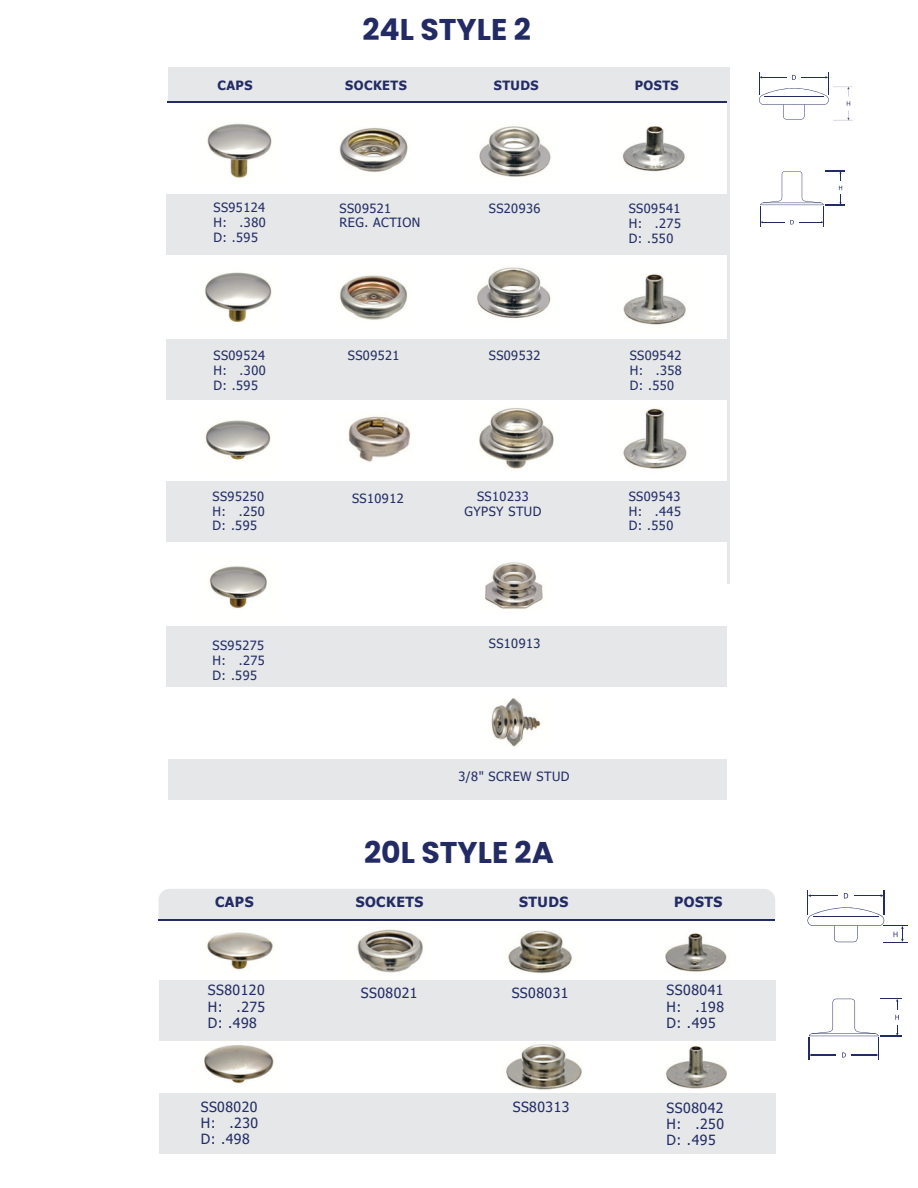
<style>
.page{position:relative;width:918px;height:1188px;background:#fff}
.page>*{position:absolute;margin:0;border:0;box-sizing:border-box;transform-origin:0 0}
.t1{font:700 30px "Poppins";color:#232b65}
.t2{font:13.95px/16.4px "Tahoma";letter-spacing:.035em;color:#222c65;text-align:justify}
.t3{font:700 13.95px "Tahoma";letter-spacing:.035em;color:#232b65}
.t4{font:12.75px/14.9px "Tahoma";letter-spacing:.035em;color:#222c65;text-align:justify}
.t5{font:700 12.75px "Tahoma";letter-spacing:.035em;color:#232b65}
</style>
<div class="page">
<div style="left:169px;top:68px;width:561px;height:515px;background:#e6e7e8"></div>
<div style="left:167px;top:102px;width:560px;height:586px;background:#fff"></div>
<div style="left:166px;top:339px;width:561px;height:60px;background:#e6e7e8"></div>
<div style="left:167px;top:194px;width:560px;height:61px;background:#e6e7e8"></div>
<div style="left:166px;top:481px;width:561px;height:61px;background:#e6e7e8"></div>
<div style="left:166px;top:627px;width:561px;height:60px;background:#e6e7e8"></div>
<img style="left:207px;top:123px;width:65px;height:55px">
<img style="left:339px;top:127px;width:69px;height:45px">
<img style="left:479px;top:126px;width:72px;height:51px">
<img style="left:622px;top:126px;width:63px;height:46px">
<img style="left:623px;top:274px;width:63px;height:51px">
<img style="left:623px;top:408px;width:64px;height:61px">
<img style="left:477px;top:267px;width:74px;height:52px">
<img style="left:478px;top:408px;width:76px;height:61px">
<img style="left:339px;top:275px;width:69px;height:45px">
<img style="left:204px;top:272px;width:68px;height:51px">
<img style="left:205px;top:420px;width:66px;height:40px">
<img style="left:209px;top:566px;width:58px;height:43px">
<hr style="left:167px;top:102px;width:559px;height:1px;background:#232b65">
<svg style="left:760px;top:171px;width:85px;height:55px"></svg>
<svg style="left:759px;top:73px;width:70px;height:47px"></svg>
<img style="left:491px;top:698px;width:50px;height:48px">
<img style="left:348px;top:416px;width:63px;height:46px">
<div style="left:168px;top:759px;width:559px;height:41px;background:#e6e7e8"></div>
<img style="left:485px;top:562px;width:58px;height:47px">
<div style="left:828px;top:103px;width:90px;height:24px;background:#fff"></div>
<img style="left:833px;top:86px;width:20px;height:35px">
<div style="left:159px;top:889px;width:616px;height:299px;background:#e6e7e8"></div>
<div style="left:154px;top:920px;width:623px;height:268px;background:#fff"></div>
<div style="left:159px;top:981px;width:616px;height:59px;background:#e6e7e8"></div>
<div style="left:159px;top:1094px;width:616px;height:59px;background:#e6e7e8"></div>
<hr style="left:159px;top:919px;width:616px;height:2px;background:#232b65">
<img style="left:206px;top:932px;width:67px;height:39px">
<img style="left:357px;top:929px;width:66px;height:44px">
<img style="left:506px;top:1044px;width:76px;height:46px">
<img style="left:508px;top:930px;width:65px;height:44px">
<img style="left:665px;top:933px;width:62px;height:39px">
<img style="left:665px;top:1046px;width:62px;height:43px">
<img style="left:204px;top:1045px;width:70px;height:39px">
<svg style="left:809px;top:999px;width:93px;height:60px"></svg>
<svg style="left:807px;top:891px;width:100px;height:52px"></svg>
<p class="t1" style="left:362px;top:9px;width:170px">24L STYLE 2</p>
<h1 class="t5" style="left:217px;top:77px;width:37px">CAPS</h1>
<p class="t5" style="left:345px;top:77px;width:63px">SOCKETS</p>
<p class="t5" style="left:494px;top:77px;width:46px">STUDS</p>
<p class="t5" style="left:635px;top:77px;width:45px">POSTS</p>
<h2 class="t4" style="left:213px;top:200px;width:54px">SS95124<br>H: .380<br>D: .595</h2>
<p class="t4" style="left:340px;top:200px;width:82px">SS09521<br>REG. ACTION</p>
<p class="t4" style="left:489px;top:201px;width:53px">SS20936</p>
<p class="t4" style="left:629px;top:201px;width:54px">SS09541<br>H: .275<br>D: .550</p>
<h2 class="t4" style="left:213px;top:347px;width:54px">SS09524<br>H: .300<br>D: .595</h2>
<p class="t4" style="left:348px;top:347px;width:53px">SS09521</p>
<p class="t4" style="left:489px;top:347px;width:53px">SS09532</p>
<p class="t4" style="left:630px;top:347px;width:54px">SS09542<br>H: .358<br>D: .550</p>
<h2 class="t4" style="left:213px;top:488px;width:54px">SS95250<br>H: .250<br>D: .595</h2>
<p class="t4" style="left:352px;top:490px;width:53px">SS10912</p>
<p class="t4" style="left:465px;top:488px;width:78px;text-align:center">SS10233<br>GYPSY STUD</p>
<p class="t4" style="left:629px;top:488px;width:54px">SS09543<br>H: .445<br>D: .550</p>
<h2 class="t4" style="left:213px;top:637px;width:54px">SS95275<br>H: .275<br>D: .595</h2>
<p class="t4" style="left:489px;top:635px;width:53px">SS10913</p>
<p class="t4" style="left:464px;top:767px;width:112px">3/8" SCREW STUD</p>
<p class="t4" style="left:459px;top:769px;width:112px">3/8" SCREW STUD</p>
<p class="t1" style="left:364px;top:831px;width:191px">20L STYLE 2A</p>
<p class="t3" style="left:215px;top:893px;width:40px">CAPS</p>
<p class="t3" style="left:356px;top:893px;width:69px">SOCKETS</p>
<p class="t3" style="left:519px;top:893px;width:51px">STUDS</p>
<p class="t3" style="left:674px;top:893px;width:50px">POSTS</p>
<p class="t2" style="left:208px;top:982px;width:59px">SS80120<br>H: .275<br>D: .498</p>
<p class="t2" style="left:361px;top:985px;width:58px">SS08021</p>
<p class="t2" style="left:512px;top:985px;width:58px">SS08031</p>
<p class="t2" style="left:667px;top:982px;width:59px">SS08041<br>H: .198<br>D: .495</p>
<p class="t2" style="left:201px;top:1098px;width:59px">SS08020<br>H: .230<br>D: .498</p>
<p class="t2" style="left:513px;top:1099px;width:58px">SS80313</p>
<p class="t2" style="left:667px;top:1099px;width:59px">SS08042<br>H: .250<br>D: .495</p>
</div>
